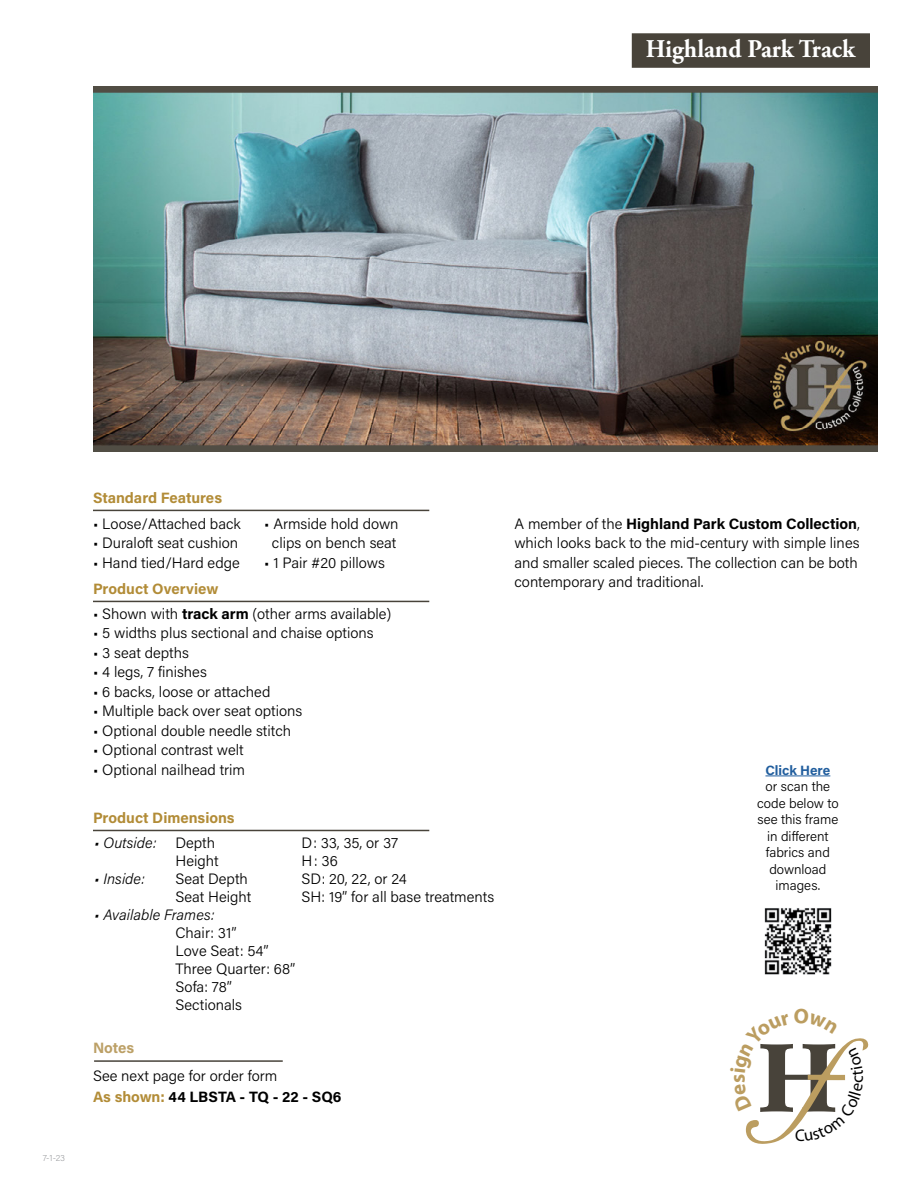
<style>
.page{position:relative;width:918px;height:1188px;background:#fff}
.page>*{position:absolute;margin:0;border:0;box-sizing:border-box;transform-origin:0 0}
.t1{font:700 25.5px "Adobe Garamond Pro";color:#fff;scale:.96 1}
.t2{font:16.8px "Myriad Pro";color:#000}
.t3{font:300 15px/19.5px "Acumin Pro";color:#000}
.t4{font:700 15px "Acumin Pro";color:#b28c37}
.t5{font:italic 300 15px "Acumin Pro";color:#000}
.t6{font:700 15px "Acumin Pro";letter-spacing:-.005em;color:#bca066}
.t7{font:300 13.5px/16.5px "Acumin Pro";color:#000;text-align:center}
.t8{font:700 13.5px "Acumin Pro";color:#215e9e}
.t9{font:200 9px "Acumin Pro";color:#919396}
.s1{font-weight:700}
.s2{font-weight:700;color:#b28c37}
</style>
<div class="page">
<div style="left:632px;top:33px;width:238px;height:35px;background:#48433a"></div>
<img style="left:93px;top:86px;width:785px;height:365px">
<hr style="left:93px;top:510px;width:336px;height:1px;background:#48433a">
<hr style="left:94px;top:1060px;width:189px;height:2px;background:#48433a">
<hr style="left:93px;top:830px;width:336px;height:1px;background:#48433a">
<hr style="left:93px;top:601px;width:336px;height:1px;background:#48433a">
<hr style="left:765px;top:776px;width:65px;height:1px;background:#215e9e">
<img style="left:764px;top:908px;width:68px;height:67px">
<svg style="left:745px;top:1038px;width:124px;height:106px"></svg>
<h1 class="t1" style="left:646px;top:35px;width:220px">Highland Park Track</h1>
<p class="t9" style="left:43px;top:1152px;width:24px">7-1-23</p>
<p class="t4" style="left:93px;top:487px;width:131px">Standard Features</p>
<p class="t3" style="left:93px;top:513px;width:149px">• Loose/Attached back</p>
<p class="t3" style="left:93px;top:533px;width:147px">• Duraloft seat cushion</p>
<p class="t3" style="left:93px;top:552px;width:148px">• Hand tied/Hard edge</p>
<p class="t3" style="left:264px;top:513px;width:136px;text-align:center">• Armside hold down clips on bench seat</p>
<p class="t3" style="left:264px;top:552px;width:122px">• 1 Pair #20 pillows</p>
<p class="t4" style="left:93px;top:578px;width:127px">Product Overview</p>
<p class="t3" style="left:93px;top:603px;width:300px">• Shown with <span class="s1">track arm</span> (other arms available)</p>
<p class="t3" style="left:93px;top:623px;width:282px">• 5 widths plus sectional and chaise options</p>
<p class="t3" style="left:93px;top:642px;width:97px">• 3 seat depths</p>
<p class="t3" style="left:93px;top:662px;width:115px">• 4 legs, 7 finishes</p>
<p class="t3" style="left:93px;top:681px;width:179px">• 6 backs, loose or attached</p>
<p class="t3" style="left:93px;top:701px;width:211px">• Multiple back over seat options</p>
<p class="t3" style="left:93px;top:720px;width:200px">• Optional double needle stitch</p>
<p class="t3" style="left:93px;top:740px;width:152px">• Optional contrast welt</p>
<p class="t3" style="left:93px;top:759px;width:154px">• Optional nailhead trim</p>
<p class="t4" style="left:93px;top:807px;width:143px">Product Dimensions</p>
<p class="t5" style="left:94px;top:832px;width:64px">• Outside:</p>
<p class="t3" style="left:176px;top:832px;width:41px">Depth</p>
<p class="t3" style="left:302px;top:832px;width:98px">D: 33, 35, or 37</p>
<p class="t3" style="left:176px;top:850px;width:45px">Height</p>
<p class="t3" style="left:302px;top:850px;width:38px">H: 36</p>
<p class="t5" style="left:94px;top:868px;width:52px">• Inside:</p>
<p class="t3" style="left:176px;top:868px;width:74px">Seat Depth</p>
<p class="t3" style="left:302px;top:868px;width:107px">SD: 20, 22, or 24</p>
<p class="t3" style="left:176px;top:886px;width:77px">Seat Height</p>
<p class="t3" style="left:302px;top:886px;width:194px">SH: 19” for all base treatments</p>
<p class="t5" style="left:94px;top:904px;width:121px">• Available Frames:</p>
<p class="t3" style="left:176px;top:923px;width:121px;line-height:18px">Chair: 31”<br>Love Seat: 54”<br>Three Quarter: 68”<br>Sofa: 78”<br>Sectionals</p>
<p class="t6" style="left:93px;top:1037px;width:43px">Notes</p>
<p class="t3" style="left:93px;top:1065px;width:250px;line-height:20.7px">See next page for order form<br><span class="s2">As shown:</span> <span class="s1">44 LBSTA - TQ - 22 - SQ6</span></p>
<p class="t3" style="left:514px;top:513px;width:347px">A member of the <span class="s1">Highland Park Custom Collection</span>, which looks back to the mid-century with simple lines and smaller scaled pieces. The collection can be both contemporary and traditional.</p>
<p class="t8" style="left:765px;top:760px;width:66px">Click Here</p>
<p class="t7" style="left:757px;top:778px;width:83px">or scan the code below to see this frame in different fabrics and download images.</p>
<p class="t2" style="left:795px;top:1125px;width:11px">C</p>
</div>
